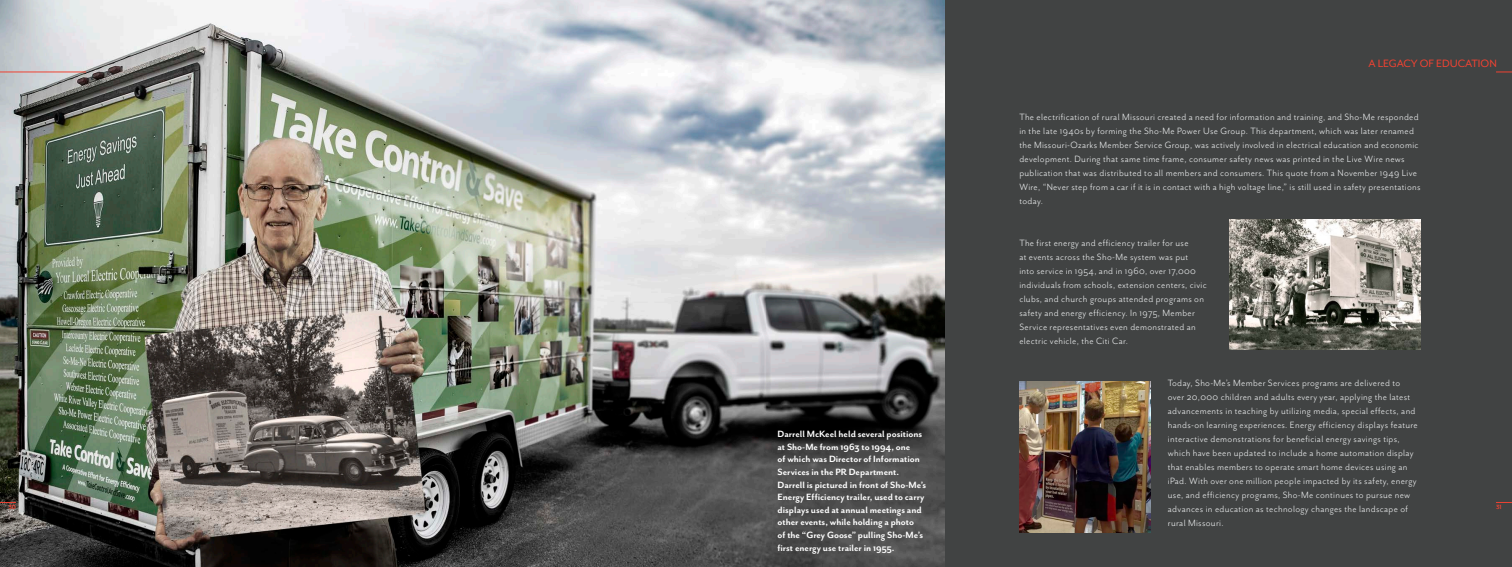
<style>
.page{position:relative;width:1512px;height:567px;background:#414343}
.page>*{position:absolute;margin:0;border:0;box-sizing:border-box;transform-origin:0 0}
.Section_Title{font:12.25px "Mr Eaves Mod OT";color:#ee4232}
.t1{font:10.5px/14px "Mr Eaves San OT";letter-spacing:.03em;color:#edeff0}
.t2{font:700 10.5px/12.6px "Mr Eaves San OT";color:#fff}
.t3{font:700 7px "Mr Eaves Mod OT";color:#ee4232}
</style>
<div class="page">
<img style="left:1229px;top:219px;width:192px;height:131px">
<img style="left:1019px;top:382px;width:132px;height:150px">
<img style="left:765px;top:0;width:180px;height:567px">
<img style="left:0;top:0;width:765px;height:567px">
<svg style="left:1496px;top:72px;width:16px;height:1px"></svg>
<svg style="left:0;top:502px;width:16px;height:1px"></svg>
<svg style="left:1496px;top:502px;width:16px;height:1px"></svg>
<hr style="left:0;top:72px;width:86px;height:1px;background:#ee4232">
<p class="Section_Title" style="left:1368px;top:56px;width:130px">A LEGACY OF EDUCATION</p>
<p class="t1" style="left:1019px;top:110px;width:403px">The electrification of rural Missouri created a need for information and training, and Sho-Me responded in the late 1940s by forming the Sho-Me Power Use Group. This department, which was later renamed the Missouri-Ozarks Member Service Group, was actively involved in electrical education and economic development. During that same time frame, consumer safety news was printed in the Live Wire news publication that was distributed to all members and consumers. This quote from a November 1949 Live Wire, “Never step from a car if it is in contact with a high voltage line,” is still used in safety presentations today.</p>
<p class="t1" style="left:1019px;top:236px;width:189px">The first energy and efficiency trailer for use<br>at events across the Sho-Me system was put<br>into service in 1954, and in 1960, over 17,000 individuals from schools, extension centers, civic clubs, and church groups attended programs on safety and energy efficiency. In 1975, Member Service representatives even demonstrated an electric vehicle, the Citi Car.</p>
<p class="t1" style="left:1168px;top:376px;width:251px">Today, Sho-Me’s Member Services programs are delivered to over 20,000 children and adults every year, applying the latest advancements in teaching by utilizing media, special effects, and hands-on learning experiences. Energy efficiency displays feature interactive demonstrations for beneficial energy savings tips, which have been updated to include a home automation display that enables members to operate smart home devices using an iPad. With over one million people impacted by its safety, energy use, and efficiency programs, Sho-Me continues to pursue new advances in education as technology changes the landscape of rural Missouri.</p>
<p class="t2" style="left:778px;top:428px;width:150px">Darrell McKeel held several positions at Sho-Me from 1963 to 1994, one<br>of which was Director of Information Services in the PR Department.<br>Darrell is pictured in front of Sho-Me’s Energy Efficiency trailer, used to carry displays used at annual meetings and other events, while holding a photo<br>of the “Grey Goose” pulling Sho-Me’s first energy use trailer in 1955.</p>
<p class="t3" style="left:8px;top:503px;width:9px">30</p>
<p class="t3" style="left:1496px;top:503px;width:7px">31</p>
</div>
